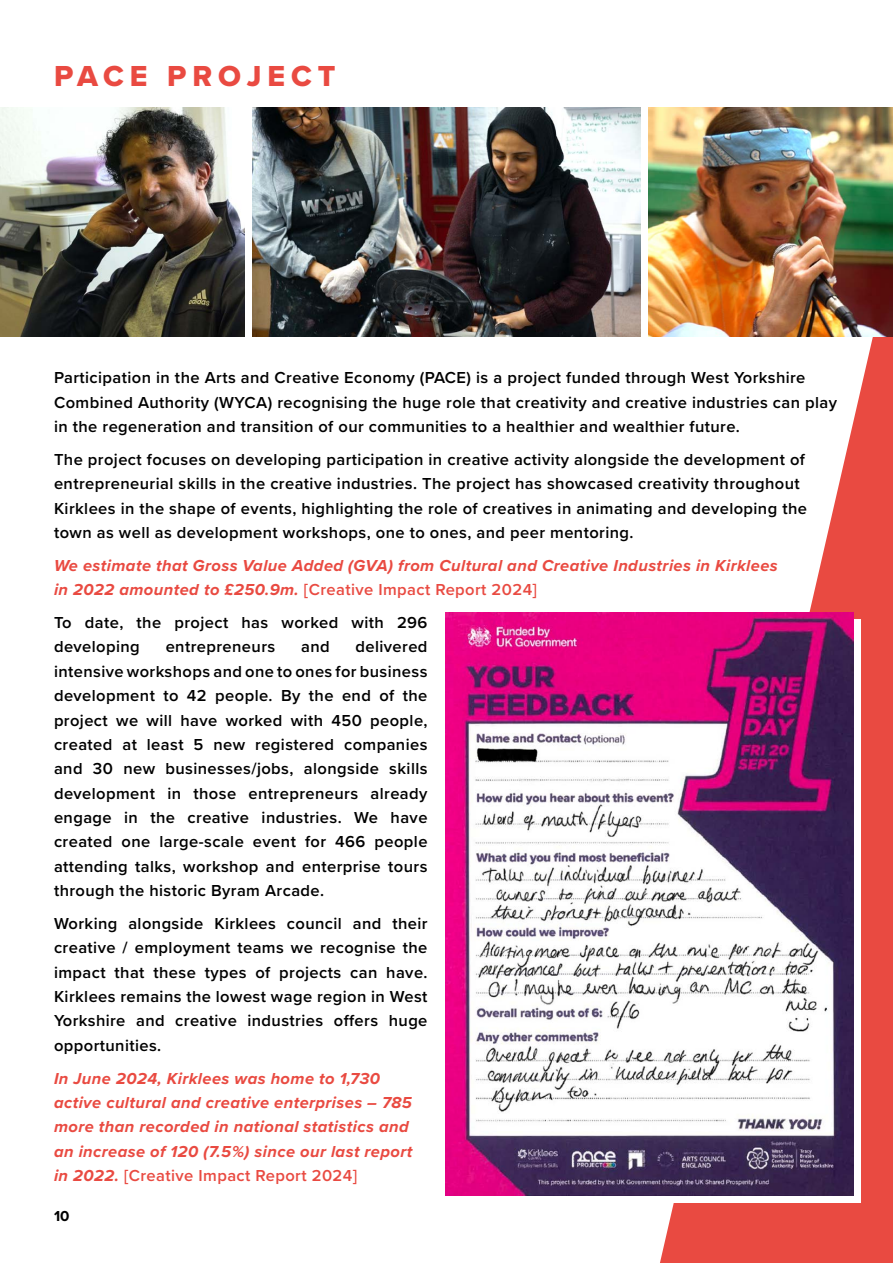
<style>
.page{position:relative;width:893px;height:1263px;background:#fff}
.page>*{position:absolute;margin:0;border:0;box-sizing:border-box;transform-origin:0 0}
.t1{font:30px "Proxima Nova Extrabld";letter-spacing:.2em;color:#e94a41}
.t2{font:600 16.5px/24.3px "Proxima Nova";letter-spacing:.025em;color:#000}
.t3{font:italic 700 16.5px/24.3px "Proxima Nova";letter-spacing:.025em;color:#e94a41}
.t4{font:700 15px "Proxima Nova";color:#000}
.s1{font-weight:600;font-style:normal}
</style>
<div class="page">
<svg style="left:660px;top:336px;width:233px;height:927px"></svg>
<img style="left:0;top:107px;width:245px;height:229px">
<img style="left:648px;top:107px;width:245px;height:229px">
<img style="left:252px;top:107px;width:389px;height:229px">
<div style="left:453px;top:619px;width:408px;height:583px;background:#fff"></div>
<img style="left:445px;top:612px;width:409px;height:583px">
<p class="t1" style="left:54px;top:53px;width:283px">PACE PROJECT</p>
<p class="t2" style="left:54px;top:365px;width:785px">Participation in the Arts and Creative Economy (PACE) is a project funded through West Yorkshire<br>Combined Authority (WYCA) recognising the huge role that creativity and creative industries can play in the regeneration and transition of our communities to a healthier and wealthier future.</p>
<p class="t2" style="left:54px;top:447px;width:754px">The project focuses on developing participation in creative activity alongside the development of entrepreneurial skills in the creative industries. The project has showcased creativity throughout Kirklees in the shape of events, highlighting the role of creatives in animating and developing the town as well as development workshops, one to ones, and peer mentoring.</p>
<p class="t3" style="left:54px;top:553px;width:725px">We estimate that Gross Value Added (GVA) from Cultural and Creative Industries in Kirklees in 2022 amounted to £250.9m. <span class="s1">[Creative Impact Report 2024]</span></p>
<p class="t2" style="left:54px;top:610px;width:375px">To date, the project has worked with 296 developing</p>
<p class="t2" style="left:54px;top:634px;width:375px;text-align:justify;text-indent:301px">delivered intensive workshops and one to ones for business development to 42 people. By the end of the project we will have worked with 450 people, created at least 5 new registered companies and 30 new businesses/jobs, alongside skills development in those entrepreneurs already engage in the creative industries. We have created one large-scale event for 466 people attending talks, workshop and enterprise tours through the historic Byram Arcade.</p>
<p class="t2" style="left:54px;top:911px;width:375px;text-align:justify">Working alongside Kirklees council and their creative / employment teams we recognise the impact that these types of projects can have.<br>Kirklees remains the lowest wage region in West Yorkshire and creative industries offers huge opportunities.</p>
<p class="t3" style="left:54px;top:1065px;width:360px">In June 2024, Kirklees was home to 1,730 active cultural and creative enterprises – 785 more than recorded in national statistics and an increase of 120 (7.5%) since our last report in 2022. <span class="s1">[Creative Impact Report 2024]</span></p>
<p class="t2" style="left:166px;top:634px;width:111px">entrepreneurs</p>
<p class="t2" style="left:301px;top:634px;width:30px">and</p>
<p class="t4" style="left:54px;top:1204px;width:17px">10</p>
</div>
